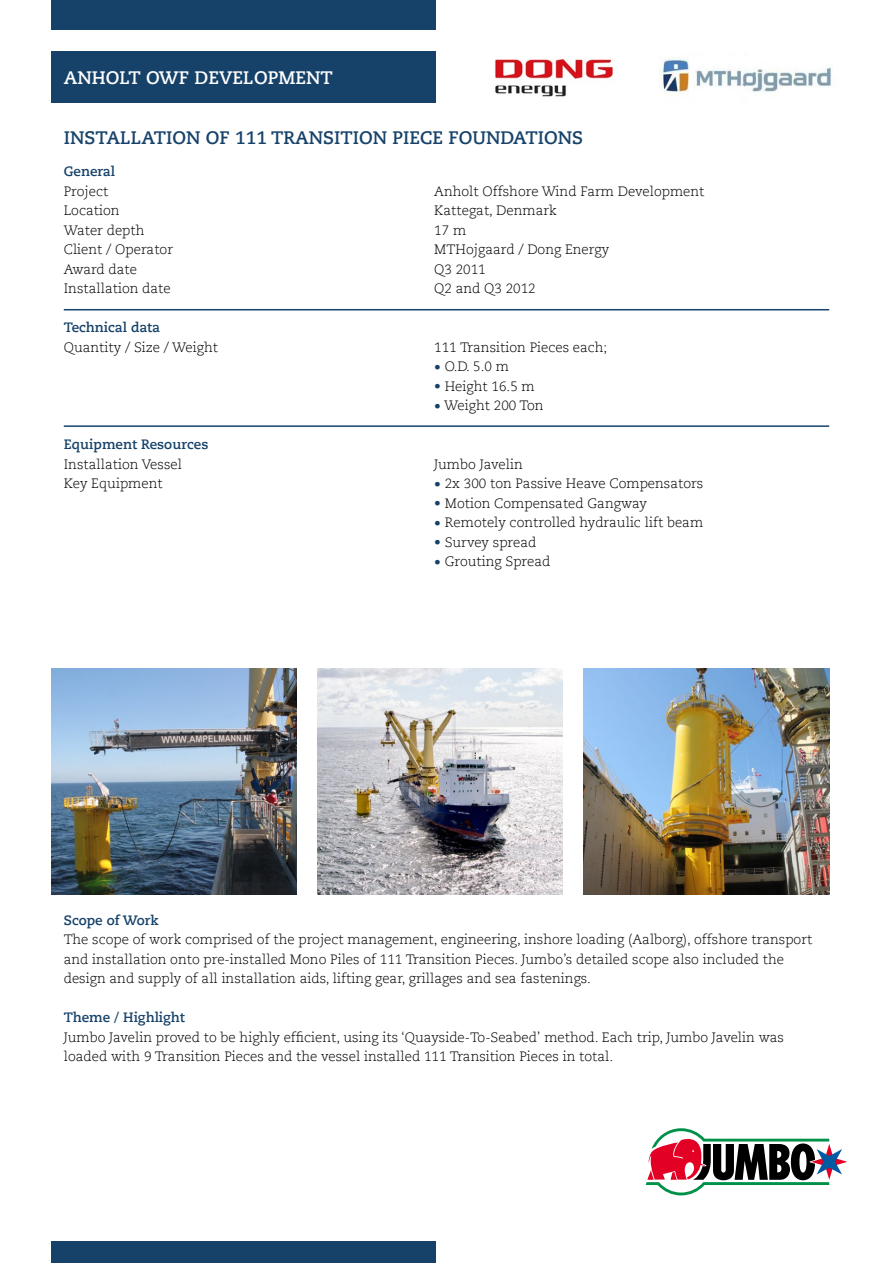
<style>
.page{position:relative;width:893px;height:1263px;background:#fff}
.page>*{position:absolute;margin:0;border:0;box-sizing:border-box;transform-origin:0 0}
.t1{font:700 18px "Caecilia LT Std";color:#16426a}
.t2{font:700 18px "Caecilia LT Std";color:#fff}
.t3{font:300 13.5px/19.5px "Caecilia LT Std";color:#000}
.t4{font:700 13.5px "Caecilia LT Std";color:#16426a}
.s1{color:#16426a}
</style>
<div class="page">
<div style="left:51px;top:0;width:385px;height:30px;background:#16426a"></div>
<div style="left:51px;top:1242px;width:385px;height:21px;background:#16426a"></div>
<div style="left:51px;top:51px;width:385px;height:51px;background:#16426a"></div>
<img style="left:51px;top:669px;width:245px;height:225px">
<img style="left:317px;top:669px;width:246px;height:225px">
<img style="left:584px;top:669px;width:245px;height:225px">
<img style="left:495px;top:59px;width:118px;height:38px">
<img style="left:659px;top:58px;width:173px;height:35px">
<hr style="left:64px;top:309px;width:765px;height:1px;background:#16426a">
<hr style="left:64px;top:425px;width:765px;height:2px;background:#16426a">
<svg style="left:646px;top:1128px;width:201px;height:67px"></svg>
<h1 class="t2" style="left:64px;top:67px;width:270px">ANHOLT OWF DEVELOPMENT</h1>
<h1 class="t1" style="left:64px;top:128px;width:521px">INSTALLATION OF 111 TRANSITION PIECE FOUNDATIONS</h1>
<p class="t4" style="left:64px;top:164px;width:53px">General</p>
<p class="t3" style="left:64px;top:182px;width:46px">Project</p>
<p class="t3" style="left:434px;top:182px;width:272px">Anholt Offshore Wind Farm Development</p>
<p class="t3" style="left:64px;top:201px;width:57px">Location</p>
<p class="t3" style="left:434px;top:201px;width:124px">Kattegat, Denmark</p>
<p class="t3" style="left:64px;top:221px;width:82px">Water depth</p>
<p class="t3" style="left:434px;top:221px;width:33px">17 m</p>
<p class="t3" style="left:64px;top:240px;width:111px">Client / Operator</p>
<p class="t3" style="left:434px;top:240px;width:176px">MTHojgaard / Dong Energy</p>
<p class="t3" style="left:64px;top:260px;width:75px">Award date</p>
<p class="t3" style="left:434px;top:260px;width:53px">Q3 2011</p>
<p class="t3" style="left:64px;top:279px;width:109px">Installation date</p>
<p class="t3" style="left:434px;top:279px;width:103px">Q2 and Q3 2012</p>
<p class="t4" style="left:64px;top:320px;width:98px">Technical data</p>
<p class="t3" style="left:64px;top:338px;width:156px">Quantity / Size / Weight</p>
<p class="t3" style="left:434px;top:338px;width:174px">111 Transition Pieces each;</p>
<p class="t3" style="left:434px;top:357px;width:76px"><span class="s1">•</span> O.D. 5.0 m</p>
<p class="t3" style="left:434px;top:377px;width:102px"><span class="s1">•</span> Height 16.5 m</p>
<p class="t3" style="left:434px;top:396px;width:111px"><span class="s1">•</span> Weight 200 Ton</p>
<p class="t4" style="left:64px;top:436px;width:146px">Equipment Resources</p>
<p class="t3" style="left:64px;top:455px;width:120px">Installation Vessel</p>
<p class="t3" style="left:434px;top:455px;width:90px">Jumbo Javelin</p>
<p class="t3" style="left:64px;top:474px;width:100px">Key Equipment</p>
<p class="t3" style="left:434px;top:474px;width:271px"><span class="s1">•</span> 2x 300 ton Passive Heave Compensators</p>
<p class="t3" style="left:434px;top:494px;width:214px"><span class="s1">•</span> Motion Compensated Gangway</p>
<p class="t3" style="left:434px;top:513px;width:270px"><span class="s1">•</span> Remotely controlled hydraulic lift beam</p>
<p class="t3" style="left:434px;top:533px;width:104px"><span class="s1">•</span> Survey spread</p>
<p class="t3" style="left:434px;top:552px;width:118px"><span class="s1">•</span> Grouting Spread</p>
<p class="t4" style="left:64px;top:912px;width:97px">Scope of Work</p>
<p class="t3" style="left:64px;top:930px;width:750px">The scope of work comprised of the project management, engineering, inshore loading (Aalborg), offshore transport and installation onto pre-installed Mono Piles of 111 Transition Pieces. Jumbo’s detailed scope also included the design and supply of all installation aids, lifting gear, grillages and sea fastenings.</p>
<p class="t4" style="left:64px;top:1009px;width:123px">Theme / Highlight</p>
<p class="t3" style="left:64px;top:1027px;width:722px">Jumbo Javelin proved to be highly efficient, using its ‘Quayside-To-Seabed’ method. Each trip, Jumbo Javelin was loaded with 9 Transition Pieces and the vessel installed 111 Transition Pieces in total.</p>
</div>
